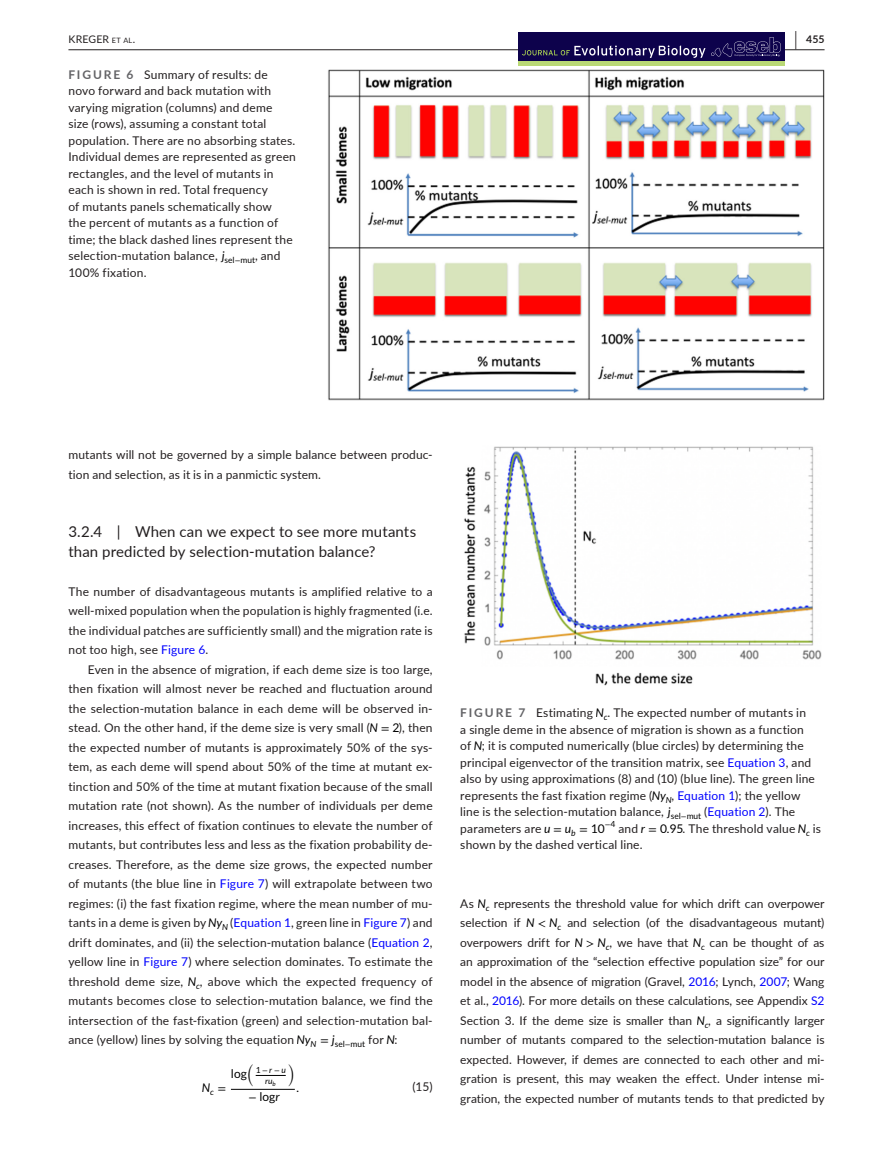
<style>
.page{position:relative;width:893px;height:1174px;background:#fff}
.page>*{position:absolute;margin:0;border:0;box-sizing:border-box;transform-origin:0 0}
.t1{font:15px/19.5px "Lato";letter-spacing:.005em;color:#231f20}
.t2{font:12px/19.5px "Lato";letter-spacing:.015em;color:#231f20}
.t3{font:12px "Lato";color:#000}
.t4{font:12px "STIX Math Extensions";color:#000}
.t5{font:italic 12px "Lato";color:#000}
.t6{font:10.5px "Lato";letter-spacing:.025em;color:#231f20}
.t7{font:700 10.5px "Lato";color:#231f20}
.t8{font:8.4px "STIX Math";color:#000}
.t9{font:italic 8.4px "Lato";color:#000}
.s1{font-size:7.35px}
.s2{font-size:19.5px}
.s3{font-weight:700;color:#636366}
.s4{font-style:italic;color:#000}
.s5{color:#00f}
.s6{font-family:"STIX Math";color:#000}
.s7{color:#000}
.s8{font-family:"Lato"}
.s9{font-family:"Lato";font-style:italic}
.s10{font-family:"STIX Math"}
.s11{font-style:italic}
.s12{font-family:"STIX Math";font-style:italic;color:#000}
</style>
<div class="page">
<hr style="left:68px;top:49px;width:756px;height:1px;background:#231f20">
<div style="left:518px;top:33px;width:267px;height:33px;background:#0d024c"></div>
<hr style="left:518px;top:62px;width:267px;height:4px;background:#bad976">
<svg style="left:522px;top:45px;width:183px;height:13px"></svg>
<svg style="left:711px;top:37px;width:70px;height:20px"></svg>
<hr style="left:256px;top:1075px;width:30px;height:1px;background:#000">
<hr style="left:231px;top:1089px;width:64px;height:1px;background:#000">
<img style="left:328px;top:69px;width:496px;height:332px">
<img style="left:464px;top:446px;width:357px;height:239px">
<p class="t6" style="left:68px;top:31px;width:68px">KREGER <span class="s1">et al</span>.</p>
<p class="t7" style="left:795px;top:31px;width:31px"><span class="s2">|</span> 455</p>
<p class="t2" style="left:68px;top:66px;width:229px;line-height:16.5px"><span class="s3">FIGURE 6</span> Summary of results: de novo forward and back mutation with varying migration (columns) and deme<br>size (rows), assuming a constant total population. There are no absorbing states.<br>Individual demes are represented as green rectangles, and the level of mutants in each is shown in red. Total frequency<br>of mutants panels schematically show<br>the percent of mutants as a function of time; the black dashed lines represent the selection-mutation balance, <span class="s4">j</span><sub>sel</sub><sub>−</sub><sub>mut</sub>, and 100% fixation.</p>
<p class="t2" style="left:68px;top:444px;width:366px">mutants will not be governed by a simple balance between produc&shy;tion and selection, as it is in a panmictic system.</p>
<p class="t1" style="left:68px;top:521px;width:349px">3.2.4 | When can we expect to see more mutants than predicted by selection-mutation balance?</p>
<p class="t2" style="left:68px;top:581px;width:366px;text-align:justify">The number of disadvantageous mutants is amplified relative to a well-mixed population when the population is highly fragmented (i.e. the individual patches are sufficiently small) and the migration rate is not too high, see <span class="s5">Figure 6</span>.</p>
<p class="t2" style="left:68px;top:659px;width:366px;text-align:justify;text-indent:20px">Even in the absence of migration, if each deme size is too large, then fixation will almost never be reached and fluctuation around the selection-mutation balance in each deme will be observed in&shy;stead. On the other hand, if the deme size is very small (<span class="s4">N</span> <span class="s6">=</span> <span class="s7">2</span>), then the expected number of mutants is approximately 50% of the sys&shy;tem, as each deme will spend about 50% of the time at mutant ex&shy;tinction and 50% of the time at mutant fixation because of the small mutation rate (not shown). As the number of individuals per deme increases, this effect of fixation continues to elevate the number of mutants, but contributes less and less as the fixation probability de&shy;creases. Therefore, as the deme size grows, the expected number of mutants (the blue line in <span class="s5">Figure 7</span>) will extrapolate between two regimes: (i) the fast fixation regime, where the mean number of mu&shy;tants in a deme is given by <span class="s4">Ny</span><sub>N</sub> (<span class="s5">Equation 1</span>, green line in <span class="s5">Figure 7</span>) and drift dominates, and (ii) the selection-mutation balance (<span class="s5">Equation 2</span>, yellow line in <span class="s5">Figure 7</span>) where selection dominates. To estimate the threshold deme size, <span class="s4">N</span><sub>c</sub>, above which the expected frequency of mutants becomes close to selection-mutation balance, we find the intersection of the fast-fixation (green) and selection-mutation bal&shy;ance (yellow) lines by solving the equation <span class="s4">Ny</span><sub>N</sub> <span class="s6">=</span> <span class="s4">j</span><sub>sel</sub><sub>−</sub><sub>mut</sub> for <span class="s4">N</span>:</p>
<p class="t3" style="left:231px;top:1069px;width:17px">log</p>
<p class="t4" style="left:247px;top:1054px;width:9px">(</p>
<p class="t8" style="left:256px;top:1066px;width:32px"><span class="s8">1</span>−<span class="s9">r</span>−<span class="s9">u</span></p>
<p class="t4" style="left:288px;top:1054px;width:9px">)</p>
<p class="t9" style="left:265px;top:1078px;width:12px">ru<sub>b</sub></p>
<p class="t5" style="left:202px;top:1083px;width:10px">N</p>
<p class="t2" style="left:413px;top:1076px;width:22px">(15)</p>
<p class="t9" style="left:210px;top:1089px;width:17px">c <sup>=</sup></p>
<p class="t3" style="left:297px;top:1083px;width:4px">.</p>
<p class="t3" style="left:248px;top:1091px;width:33px"><span class="s10">−</span> log<span class="s11">r</span></p>
<p class="t2" style="left:460px;top:704px;width:356px;line-height:16.5px"><span class="s3">FIGURE 7</span> Estimating <span class="s4">N</span><sub>c</sub>. The expected number of mutants in a single deme in the absence of migration is shown as a function of <span class="s4">N</span>; it is computed numerically (blue circles) by determining the principal eigenvector of the transition matrix, see <span class="s5">Equation 3</span>, and also by using approximations (8) and (10) (blue line). The green line represents the fast fixation regime (<span class="s4">Ny</span><sub>N</sub>, <span class="s5">Equation 1</span>); the yellow line is the selection-mutation balance, <span class="s4">j</span><sub>sel</sub><sub>−</sub><sub>mut</sub> (<span class="s5">Equation 2</span>). The parameters are <span class="s4">u</span> <span class="s6">=</span> <span class="s4">u</span><sub>b</sub> <span class="s6">=</span> <span class="s7">10</span></p>
<p class="t8" style="left:605px;top:821px;width:12px">−<span class="s8">4</span></p>
<p class="t2" style="left:460px;top:819px;width:362px;line-height:16.5px;text-indent:158px">and <span class="s4">r</span> <span class="s6">=</span> <span class="s7">0.95</span>. The threshold value <span class="s4">N</span><sub>c</sub> is shown by the dashed vertical line.</p>
<p class="t2" style="left:460px;top:893px;width:366px;text-align:justify">As <span class="s4">N</span><sub>c</sub> represents the threshold value for which drift can overpower selection if <span class="s4">N</span> <span class="s12">&lt;</span> <span class="s4">N</span><sub>c</sub> and selection (of the disadvantageous mutant) overpowers drift for <span class="s4">N</span> <span class="s12">&gt;</span> <span class="s4">N</span><sub>c</sub>, we have that <span class="s4">N</span><sub>c</sub> can be thought of as an approximation of the “selection effective population size” for our model in the absence of migration (Gravel, <span class="s5">2016</span>; Lynch, <span class="s5">2007</span>; Wang et al., <span class="s5">2016</span>). For more details on these calculations, see Appendix <span class="s5">S2<br></span>Section 3. If the deme size is smaller than <span class="s4">N</span><sub>c</sub>, a significantly larger number of mutants compared to the selection-mutation balance is expected. However, if demes are connected to each other and mi&shy;gration is present, this may weaken the effect. Under intense mi&shy;gration, the expected number of mutants tends to that predicted by</p>
</div>
